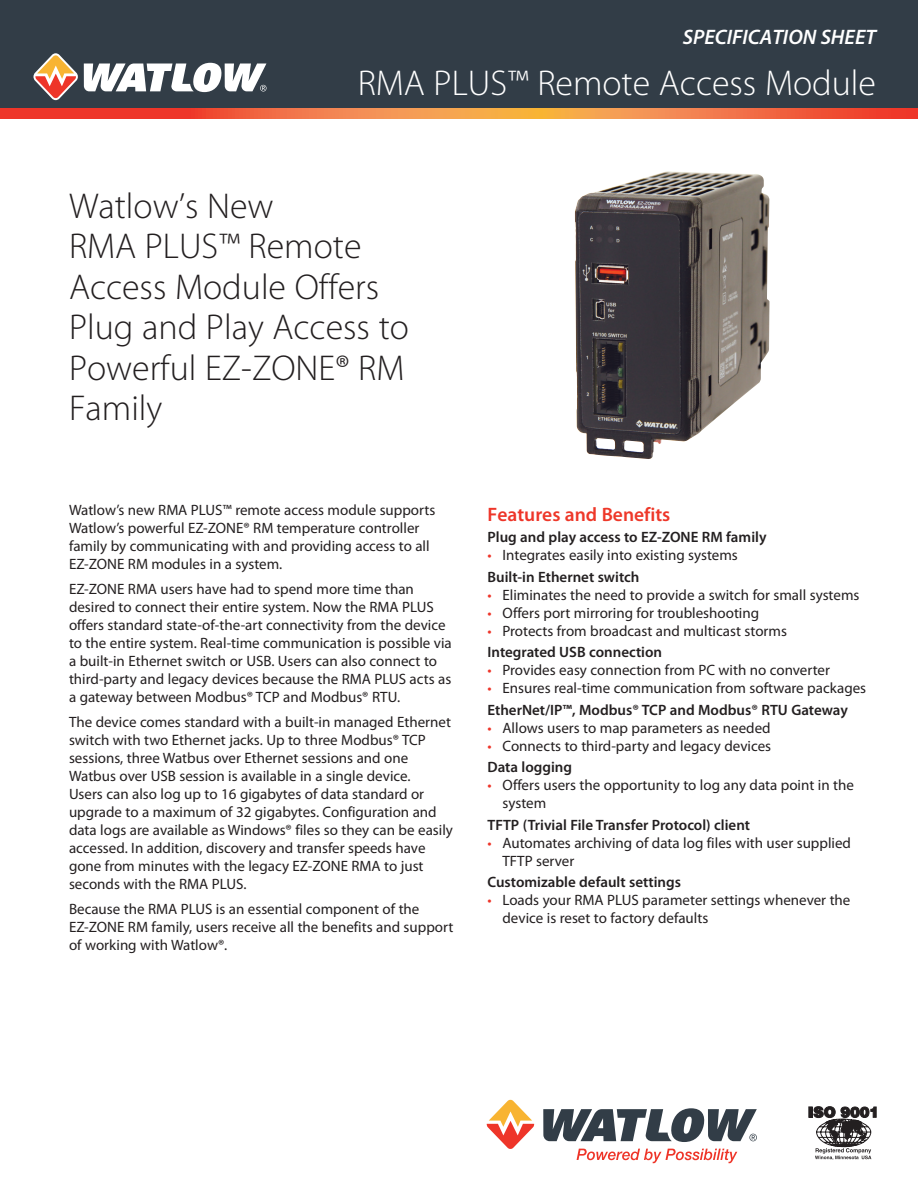
<style>
.page{position:relative;width:918px;height:1188px;background:#fff}
.page>*{position:absolute;margin:0;border:0;box-sizing:border-box;transform-origin:0 0}
.t1{font:300 36px/40.5px "Myriad Pro";color:#231f20}
.t2{font:300 36px "Myriad Pro";color:#fff}
.t3{font:italic 600 21px "Myriad Pro";color:#fff}
.t4{font:600 19.5px "Myriad Pro";color:#ee3829}
.t5{font:15px/18px "Myriad Pro";color:#231f20}
.t6{font:600 15px "Myriad Pro";color:#231f20}
.s1{color:#ee3529}
.s2{font-weight:600}
</style>
<div class="page">
<div style="left:0;top:0;width:918px;height:108px;background:#323d47"></div>
<svg style="left:809px;top:1106px;width:67px;height:54px"></svg>
<svg style="left:84px;top:63px;width:183px;height:29px"></svg>
<svg style="left:33px;top:53px;width:45px;height:47px"></svg>
<svg style="left:0;top:108px;width:918px;height:11px;background:#f16e3f"></svg>
<svg style="left:543px;top:1108px;width:214px;height:34px"></svg>
<svg style="left:487px;top:1099px;width:47px;height:50px"></svg>
<svg style="left:577px;top:1149px;width:160px;height:14px"></svg>
<img style="left:575px;top:171px;width:195px;height:288px">
<h2 class="t3" style="left:683px;top:24px;width:195px">SPECIFICATION SHEET</h2>
<h1 class="t2" style="left:358px;top:64px;width:520px">RMA PLUS™ Remote Access Module</h1>
<h1 class="t1" style="left:69px;top:186px;width:341px">Watlow’s New<br>RMA PLUS™ Remote<br>Access Module Offers<br>Plug and Play Access to<br>Powerful EZ-ZONE® RM<br>Family</h1>
<p class="t5" style="left:69px;top:501px;width:368px">Watlow’s new RMA PLUS™ remote access module supports Watlow’s powerful EZ-ZONE® RM temperature controller family by communicating with and providing access to all EZ-ZONE RM modules in a system.</p>
<p class="t5" style="left:69px;top:580px;width:384px">EZ-ZONE RMA users have had to spend more time than desired to connect their entire system. Now the RMA PLUS offers standard state-of-the-art connectivity from the device to the entire system. Real-time communication is possible via a built-in Ethernet switch or USB. Users can also connect to third-party and legacy devices because the RMA PLUS acts as a gateway between Modbus® TCP and Modbus® RTU.</p>
<p class="t5" style="left:69px;top:713px;width:385px">The device comes standard with a built-in managed Ethernet switch with two Ethernet jacks. Up to three Modbus® TCP sessions, three Watbus over Ethernet sessions and one Watbus over USB session is available in a single device.<br>Users can also log up to 16 gigabytes of data standard or upgrade to a maximum of 32 gigabytes. Configuration and data logs are available as Windows® files so they can be easily accessed. In addition, discovery and transfer speeds have gone from minutes with the legacy EZ-ZONE RMA to just seconds with the RMA PLUS.</p>
<p class="t5" style="left:69px;top:899px;width:386px">Because the RMA PLUS is an essential component of the<br>EZ-ZONE RM family, users receive all the benefits and support of working with Watlow®.</p>
<h3 class="t4" style="left:488px;top:502px;width:184px"><span class="s1">Featur</span>es and Benefit<span class="s1">s</span></h3>
<p class="t6" style="left:488px;top:528px;width:281px">Plug and play access to EZ-ZONE RM family</p>
<p class="t5" style="left:488px;top:544px;width:252px;line-height:21.5px"><span class="s1">•</span> Integrates easily into existing systems<br><span class="s2">Built-in Ethernet switch</span></p>
<p class="t5" style="left:488px;top:586px;width:373px"><span class="s1">•</span> Eliminates the need to provide a switch for small systems</p>
<p class="t5" style="left:488px;top:604px;width:273px"><span class="s1">•</span> Offers port mirroring for troubleshooting</p>
<p class="t5" style="left:488px;top:620px;width:301px;line-height:21.5px"><span class="s1">•</span> Protects from broadcast and multicast storms<br><span class="s2">Integrated USB connection</span></p>
<p class="t5" style="left:488px;top:661px;width:344px"><span class="s1">•</span> Provides easy connection from PC with no converter</p>
<p class="t5" style="left:488px;top:677px;width:380px;line-height:21.5px"><span class="s1">•</span> Ensures real-time communication from software packages<br><span class="s2">EtherNet/IP™, Modbus® TCP and Modbus® RTU Gateway</span></p>
<p class="t5" style="left:488px;top:719px;width:285px"><span class="s1">•</span> Allows users to map parameters as needed</p>
<p class="t5" style="left:488px;top:735px;width:285px;line-height:21.5px"><span class="s1">•</span> Connects to third-party and legacy devices<br><span class="s2">Data logging</span></p>
<p class="t5" style="left:502px;top:776px;width:353px;text-indent:-15px"><span class="s1">•</span> Offers users the opportunity to log any data point in the system</p>
<p class="t6" style="left:488px;top:815px;width:264px">TFTP (Trivial File Transfer Protocol) client</p>
<p class="t5" style="left:502px;top:834px;width:350px;text-indent:-15px"><span class="s1">•</span> Automates archiving of data log files with user supplied<br>TFTP server</p>
<p class="t6" style="left:488px;top:873px;width:195px">Customizable default settings</p>
<p class="t5" style="left:502px;top:891px;width:349px;text-indent:-15px"><span class="s1">•</span> Loads your RMA PLUS parameter settings whenever the device is reset to factory defaults</p>
</div>
